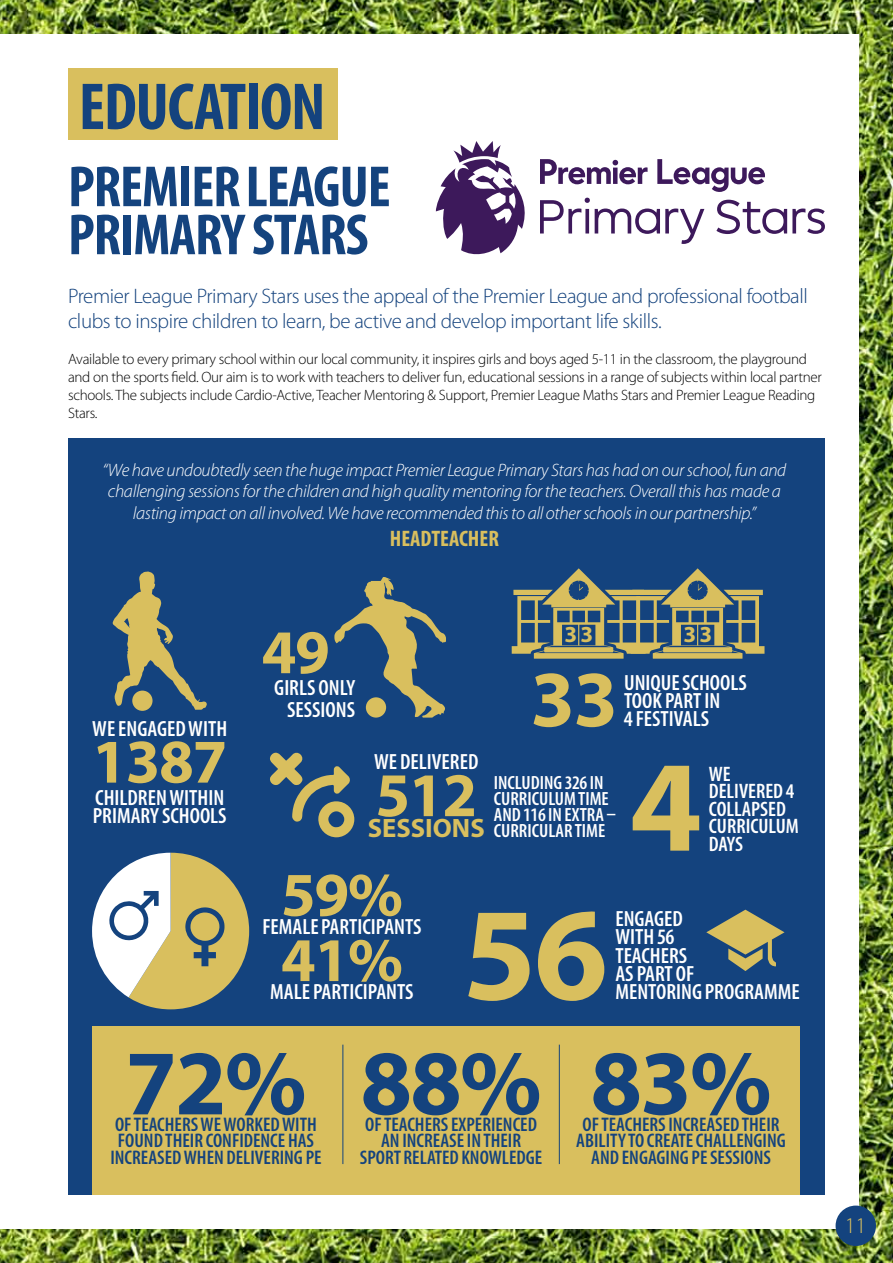
<style>
.page{position:relative;width:893px;height:1263px;background:#fff}
.page>*{position:absolute;margin:0;border:0;box-sizing:border-box;transform-origin:0 0}
.t1{font:700 133.2px "Myriad Pro";color:#d9bf5e}
.t2{font:700 130.65px "Myriad Pro";color:#d9bf5e}
.t3{font:700 93px "Myriad Pro";color:#14437e}
.t4{font:700 80.25px "Myriad Pro";color:#d9bf5e}
.t5{font:700 condensed 67.05px "Myriad Pro";letter-spacing:-.02em;color:#14437e}
.t6{font:700 62.55px "Myriad Pro";letter-spacing:-.02em;color:#d9bf5e}
.t7{font:700 condensed 58.5px/48px "Myriad Pro";letter-spacing:-.02em;color:#14437e}
.t8{font:700 26.7px "Myriad Pro";color:#d9bf5e}
.t9{font:700 22.95px "Myriad Pro";color:#d9bf5e}
.t10{font:700 condensed 22.5px "Myriad Pro";color:#d9bf5e}
.t11{font:300 22.5px "Myriad Pro";color:#d9bf5e}
.t12{font:600 condensed 22.05px/18.5px "Myriad Pro";color:#fff}
.t13{font:300 21px/25.2px "Myriad Pro";letter-spacing:-.02em;color:#14437e}
.t14{font:600 condensed 21px/17.5px "Myriad Pro";color:#fff}
.t15{font:600 condensed 19.8px/16.5px "Myriad Pro";color:#14437e}
.t16{font:600 condensed 19.2px/16px "Myriad Pro";color:#fff}
.t17{font:italic 300 18px/21.6px "Myriad Pro";letter-spacing:-.02em;color:#fff;text-align:center}
.t18{font:300 15px/18px "Myriad Pro";letter-spacing:-.02em;color:#000}
</style>
<div class="page">
<img style="left:0;top:0;width:893px;height:1263px">
<div style="left:0;top:34px;width:859px;height:1195px;background:#fff"></div>
<div style="left:68px;top:68px;width:270px;height:72px;background:#d9bf5e"></div>
<svg style="left:436px;top:141px;width:389px;height:113px"></svg>
<div style="left:68px;top:438px;width:757px;height:757px;background:#14437e"></div>
<div style="left:92px;top:1027px;width:708px;height:168px;background:#d9bf5e"></div>
<svg style="left:92px;top:853px;width:157px;height:156px"></svg>
<hr style="left:343px;top:1045px;width:1px;height:119px;background:#14437e">
<hr style="left:559px;top:1045px;width:1px;height:119px;background:#14437e">
<svg style="left:706px;top:910px;width:78px;height:61px"></svg>
<svg style="left:113px;top:571px;width:94px;height:139px"></svg>
<div style="left:132px;top:691px;width:21px;height:20px;background:#d9bf5e;border-radius:50%"></div>
<svg style="left:334px;top:577px;width:112px;height:141px"></svg>
<div style="left:366px;top:697px;width:20px;height:21px;background:#d9bf5e;border-radius:50%"></div>
<svg style="left:270px;top:752px;width:84px;height:85px"></svg>
<svg style="left:512px;top:568px;width:252px;height:91px"></svg>
<div style="left:836px;top:1205px;width:40px;height:41px;background:#14437e;border-radius:50%"></div>
<h3 class="t5" style="left:79px;top:65px;width:248px">EDUCATION</h3>
<h3 class="t7" style="left:68px;top:161px;width:324px">PREMIER LEAGUE<br>PRIMARY STARS</h3>
<h3 class="t13" style="left:68px;top:284px;width:741px">Premier League Primary Stars uses the appeal of the Premier League and professional football clubs to inspire children to learn, be active and develop important life skills.</h3>
<p class="t18" style="left:68px;top:350px;width:755px">Available to every primary school within our local community, it inspires girls and boys aged 5-11 in the classroom, the playground and on the sports field. Our aim is to work with teachers to deliver fun, educational sessions in a range of subjects within local partner schools. The subjects include Cardio-Active, Teacher Mentoring &amp; Support, Premier League Maths Stars and Premier League Reading Stars.</p>
<p class="t17" style="left:102px;top:459px;width:685px">“We have undoubtedly seen the huge impact Premier League Primary Stars has had on our school, fun and challenging sessions for the children and high quality mentoring for the teachers. Overall this has made a lasting impact on all involved. We have recommended this to all other schools in our partnership.”</p>
<h3 class="t10" style="left:390px;top:524px;width:111px">HEADTEACHER</h3>
<h3 class="t12" style="left:92px;top:719px;width:136px">WE ENGAGED WITH</h3>
<h3 class="t6" style="left:92px;top:721px;width:137px">1387</h3>
<h3 class="t12" style="left:93px;top:788px;width:135px">CHILDREN WITHIN<br>PRIMARY SCHOOLS</h3>
<h3 class="t9" style="left:564px;top:620px;width:30px">33</h3>
<h3 class="t9" style="left:683px;top:620px;width:30px">33</h3>
<h3 class="t6" style="left:262px;top:611px;width:70px">49</h3>
<h3 class="t12" style="left:274px;top:677px;width:82px;line-height:22px;text-align:center">GIRLS ONLY<br>SESSIONS</h3>
<h3 class="t12" style="left:624px;top:673px;width:124px">UNIQUE SCHOOLS<br>TOOK PART IN<br>4 FESTIVALS</h3>
<h3 class="t4" style="left:530px;top:647px;width:89px">33</h3>
<h3 class="t12" style="left:374px;top:753px;width:106px">WE DELIVERED</h3>
<h3 class="t6" style="left:375px;top:754px;width:103px">512</h3>
<h3 class="t8" style="left:368px;top:811px;width:118px">SESSIONS</h3>
<p class="t16" style="left:494px;top:775px;width:124px">INCLUDING 326 IN<br>CURRICULUM TIME<br>AND 116 IN EXTRA –<br>CURRICULAR TIME</p>
<h2 class="t2" style="left:630px;top:721px;width:74px">4</h2>
<h3 class="t14" style="left:709px;top:765px;width:91px">WE<br>DELIVERED 4<br>COLLAPSED<br>CURRICULUM<br>DAYS</h3>
<h3 class="t6" style="left:281px;top:854px;width:123px">59%</h3>
<h3 class="t12" style="left:262px;top:918px;width:161px">FEMALE PARTICIPANTS</h3>
<h3 class="t6" style="left:281px;top:919px;width:123px">41%</h3>
<h3 class="t12" style="left:270px;top:983px;width:145px">MALE PARTICIPANTS</h3>
<h1 class="t1" style="left:463px;top:868px;width:147px">56</h1>
<h3 class="t12" style="left:615px;top:909px;width:81px">ENGAGED<br>WITH 56<br>TEACHERS<br>AS PART OF</h3>
<h3 class="t12" style="left:615px;top:983px;width:186px">MENTORING PROGRAMME</h3>
<h3 class="t3" style="left:125px;top:1022px;width:183px">72%</h3>
<h3 class="t15" style="left:110px;top:1149px;width:213px">INCREASED WHEN DELIVERING PE</h3>
<h3 class="t15" style="left:115px;top:1116px;width:203px">OF TEACHERS WE WORKED WITH<br>FOUND THEIR CONFIDENCE HAS</h3>
<h3 class="t3" style="left:360px;top:1022px;width:183px">88%</h3>
<h3 class="t15" style="left:360px;top:1116px;width:184px;text-align:center">OF TEACHERS EXPERIENCED<br>AN INCREASE IN THEIR<br>SPORT RELATED KNOWLEDGE</h3>
<h3 class="t3" style="left:590px;top:1022px;width:183px">83%</h3>
<h3 class="t15" style="left:591px;top:1149px;width:181px">AND ENGAGING PE SESSIONS</h3>
<h3 class="t15" style="left:583px;top:1116px;width:198px">OF TEACHERS INCREASED THEIR</h3>
<h3 class="t15" style="left:576px;top:1133px;width:211px">ABILITY TO CREATE CHALLENGING</h3>
<h3 class="t11" style="left:845px;top:1213px;width:23px">11</h3>
</div>
